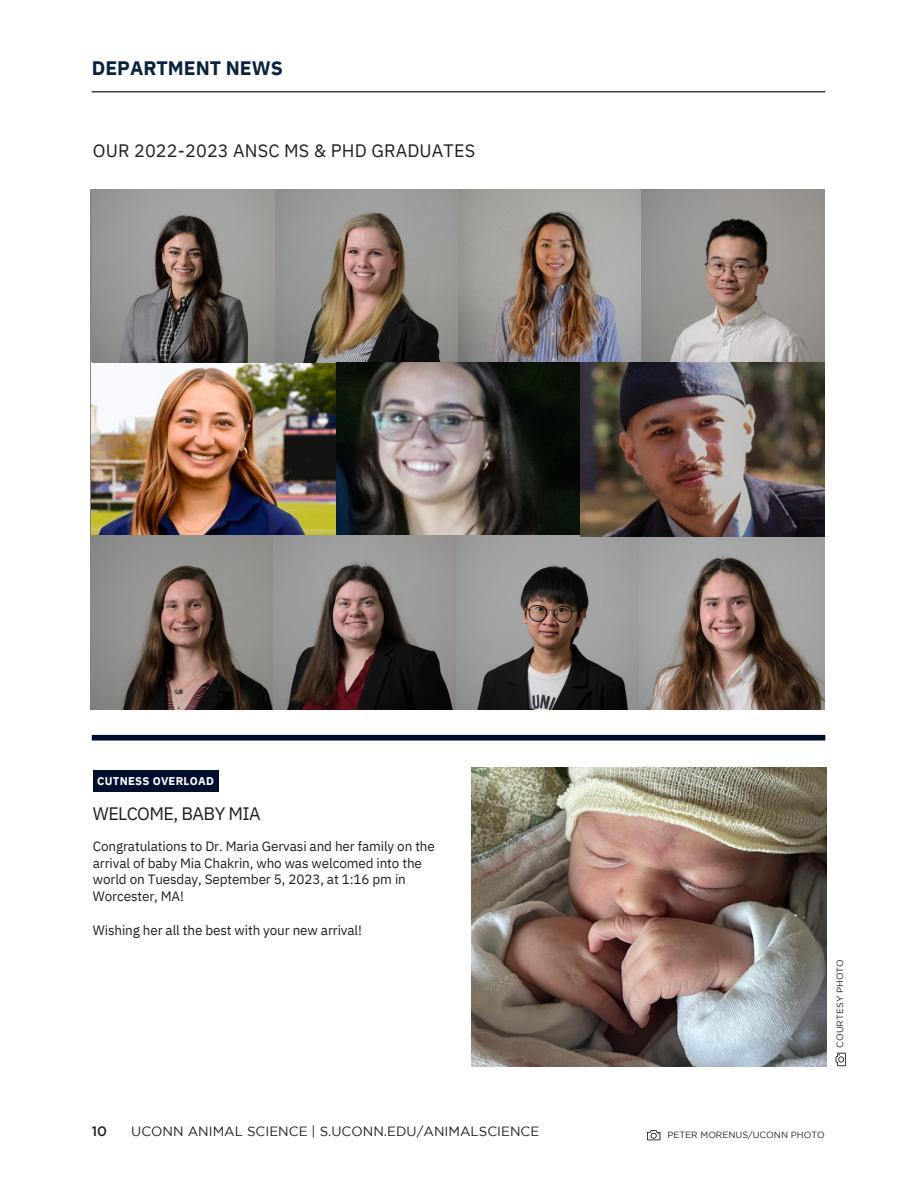
<style>
.page{position:relative;width:918px;height:1188px;background:#fff}
.page>*{position:absolute;margin:0;border:0;box-sizing:border-box;transform-origin:0 0}
.t1{font:700 19.5px "IBM Plex Sans";color:#0a223f}
.t2{font:18px "IBM Plex Sans";letter-spacing:.01em;color:#231f20}
.t3{font:18px "IBM Plex Sans";letter-spacing:-.03em;color:#231f20}
.t4{font:500 13.65px "Gotham";color:#231f20}
.t5{font:13.5px/16.8px "IBM Plex Sans";letter-spacing:-.01em;color:#231f20}
.t6{font:13.35px "Gotham";color:#231f20}
.t7{font:700 11.25px "IBM Plex Sans";letter-spacing:.025em;color:#fff}
.t8{font:9px "Gotham";color:#231f20}
</style>
<div class="page">
<img style="left:471px;top:767px;width:356px;height:300px">
<div style="left:92px;top:735px;width:733px;height:6px;background:#000e2f"></div>
<div style="left:93px;top:770px;width:125px;height:22px;background:#000e2f"></div>
<hr style="left:92px;top:91px;width:733px;height:1px;background:#000">
<svg style="left:836px;top:1053px;width:10px;height:13px"></svg>
<svg style="left:647px;top:1130px;width:13px;height:10px"></svg>
<img style="left:91px;top:189px;width:734px;height:520px">
<p class="t1" style="left:92px;top:55px;width:193px">DEPARTMENT NEWS</p>
<p class="t2" style="left:93px;top:138px;width:384px">OUR 2022-2023 ANSC MS &amp; PHD GRADUATES</p>
<p class="t7" style="left:97px;top:773px;width:118px">CUTNESS OVERLOAD</p>
<p class="t3" style="left:93px;top:801px;width:169px">WELCOME, BABY MIA</p>
<p class="t5" style="left:93px;top:837px;width:344px">Congratulations to Dr. Maria Gervasi and her family on the arrival of baby Mia Chakrin, who was welcomed into the world on Tuesday, September 5, 2023, at 1:16 pm in Worcester, MA!</p>
<p class="t5" style="left:93px;top:922px;width:271px">Wishing her all the best with your new arrival!</p>
<p class="t4" style="left:92px;top:1126px;width:17px">10</p>
<p class="t6" style="left:131px;top:1127px;width:410px">UCONN ANIMAL SCIENCE | S.UCONN.EDU/ANIMALSCIENCE</p>
<p class="t8" style="left:836px;top:1048px;width:90px;rotate:-90deg">COURTESY PHOTO</p>
<p class="t8" style="left:667px;top:1131px;width:159px">PETER MORENUS/UCONN PHOTO</p>
</div>
